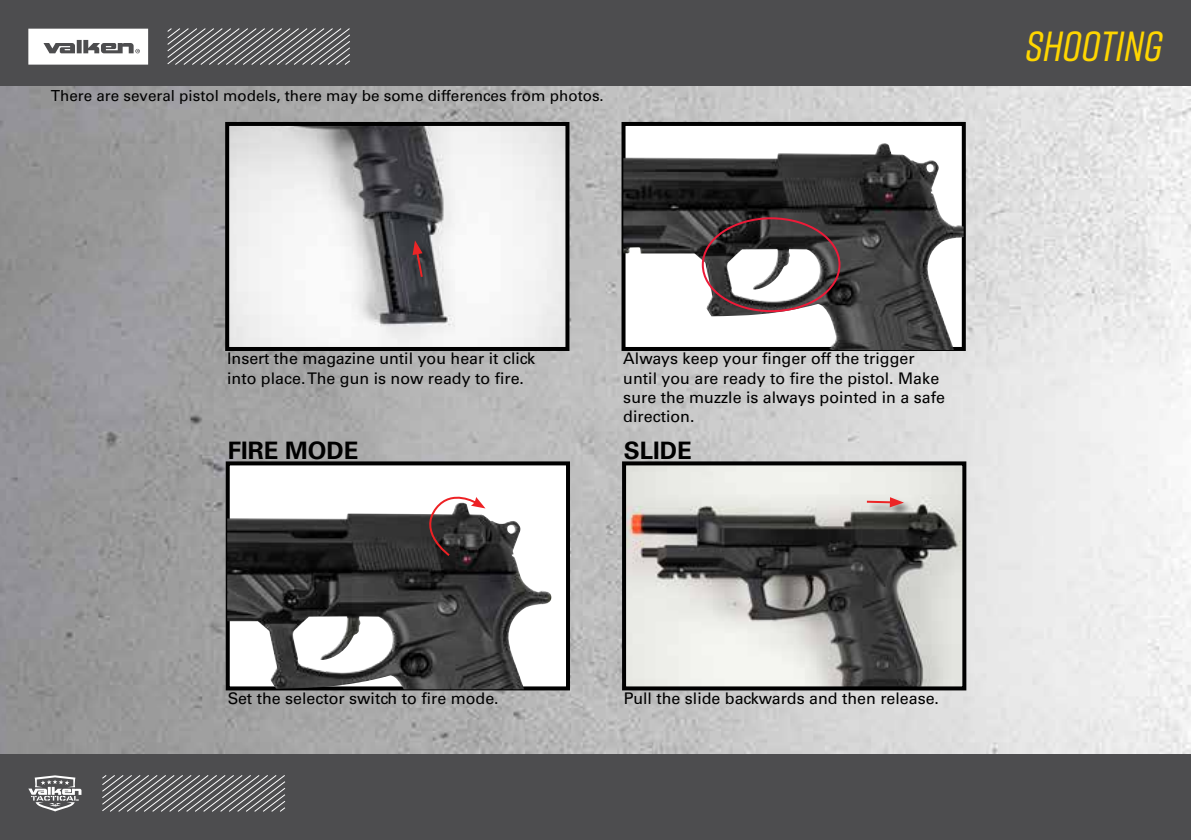
<style>
.page{position:relative;width:1191px;height:840px;background:#fff}
.page>*{position:absolute;margin:0;border:0;box-sizing:border-box;transform-origin:0 0}
.t1{font:italic 500 42px "Rift";color:#ffd600}
.t2{font:700 24px "Univers LT Std";color:#000}
.t3{font:16px/19.2px "Univers LT Std";color:#000}
.t4{font:15.2px "Univers LT Std";color:#000}
</style>
<div class="page">
<div style="left:0;top:0;width:1191px;height:86px;background:#4d4d4f"></div>
<div style="left:0;top:753px;width:1191px;height:86px;background:#4d4d4f"></div>
<img style="left:0;top:86px;width:1191px;height:667px">
<svg style="left:167px;top:28px;width:183px;height:37px"></svg>
<svg style="left:28px;top:29px;width:120px;height:36px;background:#dfdfdf"></svg>
<svg style="left:102px;top:775px;width:184px;height:36px"></svg>
<svg style="left:28px;top:775px;width:53px;height:36px"></svg>
<img style="left:627px;top:466px;width:334px;height:219px">
<div style="left:228px;top:463px;width:340px;height:225px;background:#fff"></div>
<div style="left:226px;top:461px;width:344px;height:229px;border:4px solid #000"></div>
<img style="left:227px;top:502px;width:324px;height:187px">
<div style="left:622px;top:461px;width:344px;height:229px;border:4px solid #000"></div>
<img style="left:230px;top:127px;width:334px;height:219px">
<div style="left:225px;top:122px;width:344px;height:229px;border:4px solid #000"></div>
<div style="left:623px;top:124px;width:340px;height:225px;background:#fff"></div>
<div style="left:621px;top:122px;width:344px;height:229px;border:4px solid #000"></div>
<img style="left:623px;top:143px;width:340px;height:207px">
<div style="left:702px;top:217px;width:138px;height:95px;border:2px solid #ed1a38;border-radius:50%"></div>
<svg style="left:417px;top:496px;width:68px;height:61px"></svg>
<div style="left:413px;top:241px;width:21px;height:47px;background:#000;opacity:.5"></div>
<svg style="left:412px;top:240px;width:12px;height:39px"></svg>
<div style="left:866px;top:497px;width:49px;height:21px;background:#000;opacity:.5"></div>
<svg style="left:865px;top:497px;width:39px;height:10px"></svg>
<p class="t4" style="left:51px;top:86px;width:554px">There are several pistol models, there may be some differences from photos.</p>
<h1 class="t1" style="left:1025px;top:17px;width:139px">SHOOTING</h1>
<p class="t3" style="left:227px;top:349px;width:309px">Insert the magazine until you hear it click into place. The gun is now ready to fire.</p>
<p class="t3" style="left:623px;top:349px;width:323px">Always keep your finger off the trigger until you are ready to fire the pistol. Make sure the muzzle is always pointed in a safe direction.</p>
<h2 class="t2" style="left:228px;top:436px;width:132px">FIRE MODE</h2>
<h2 class="t2" style="left:624px;top:436px;width:70px">SLIDE</h2>
<p class="t3" style="left:228px;top:688px;width:272px">Set the selector switch to fire mode.</p>
<p class="t3" style="left:624px;top:688px;width:317px">Pull the slide backwards and then release.</p>
</div>
